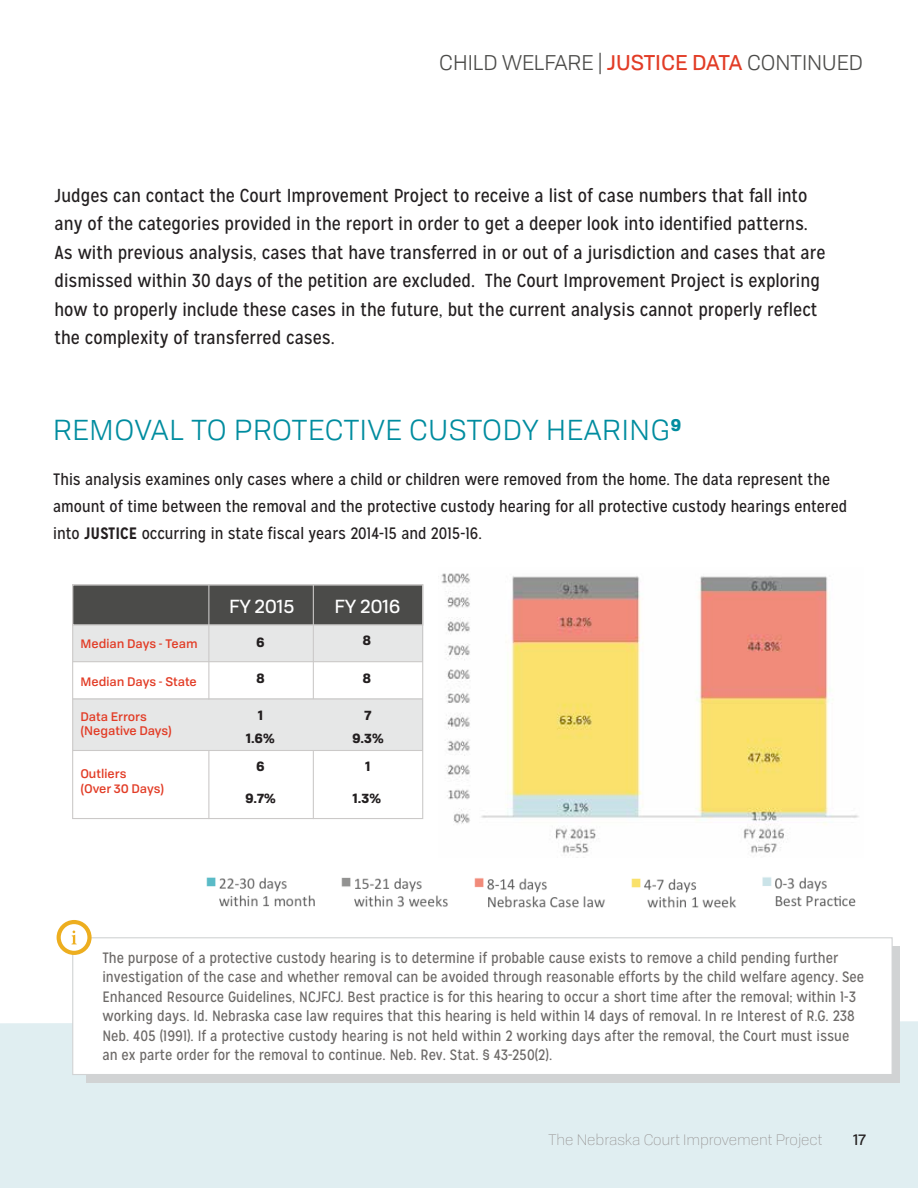
<style>
.page{position:relative;width:918px;height:1188px;background:#fff}
.page>*{position:absolute;margin:0;border:0;box-sizing:border-box;transform-origin:0 0}
.t1{font:28.5px "Tofino";letter-spacing:.025em;color:#008c9f}
.t2{font:21px "Tofino";color:#4b4b49}
.t3{font:18.75px/28.5px "Mission Gothic";color:#231f20}
.t4{font:18.6px "Tofino";color:#fff}
.t5{font:16.5px/27px "Mission Gothic";color:#231f20}
.t6{font:15px/19.5px "Mission Gothic";color:#6c6967}
.t7{font:300 15px "Tofino";color:#938f8e}
.t8{font:15px "Tofino";color:#231f20}
.t9{font:700 13.05px/23px "Tofino";color:#231f20;text-align:center}
.t10{font:500 12.15px/14.5px "Tofino";color:#e23c26}
.s1{color:#e23c26}
.s2{font-weight:700}
</style>
<div class="page">
<div style="left:0;top:1021px;width:918px;height:167px;background:#e0eef1"></div>
<div style="left:86px;top:946px;width:814px;height:137px;background:#d1d3d4"></div>
<div style="left:72px;top:937px;width:821px;height:138px;background:#fff;border:1px solid #d1d3d4"></div>
<img style="left:441px;top:573px;width:418px;height:285px">
<div style="left:72px;top:584px;width:351px;height:235px;background:#fff;border:1px solid #cbc9c8"></div>
<div style="left:73px;top:622px;width:350px;height:40px;background:#e6e7e7"></div>
<div style="left:73px;top:698px;width:350px;height:53px;background:#e6e7e7"></div>
<div style="left:72px;top:584px;width:351px;height:42px;background:#4b4b49;border:1px solid #cbc9c8"></div>
<hr style="left:73px;top:661px;width:350px;height:1px;background:#cbc9c8">
<hr style="left:73px;top:698px;width:350px;height:2px;background:#cbc9c8">
<hr style="left:73px;top:750px;width:350px;height:1px;background:#cbc9c8">
<hr style="left:313px;top:585px;width:1px;height:114px;background:#cbc9c8">
<hr style="left:208px;top:585px;width:1px;height:115px;background:#cbc9c8">
<hr style="left:208px;top:751px;width:1px;height:68px;background:#cbc9c8">
<hr style="left:313px;top:751px;width:1px;height:68px;background:#cbc9c8">
<img style="left:206px;top:877px;width:109px;height:30px">
<img style="left:341px;top:877px;width:107px;height:30px">
<img style="left:631px;top:878px;width:105px;height:30px">
<img style="left:474px;top:878px;width:131px;height:30px">
<img style="left:762px;top:877px;width:94px;height:30px">
<svg style="left:57px;top:920px;width:35px;height:35px"></svg>
<div style="left:61px;top:924px;width:26px;height:27px;background:#fff;border-radius:50%"></div>
<svg style="left:71px;top:931px;width:6px;height:13px"></svg>
<h2 class="t2" style="left:439px;top:47px;width:425px">CHILD WELFARE | <span class="s1">JUSTICE DATA</span> CONTINUED</h2>
<p class="t3" style="left:55px;top:181px;width:772px">Judges can contact the Court Improvement Project to receive a list of case numbers that fall into any of the categories provided in the report in order to get a deeper look into identified patterns.<br>As with previous analysis, cases that have transferred in or out of a jurisdiction and cases that are dismissed within 30 days of the petition are excluded. The Court Improvement Project is exploring how to properly include these cases in the future, but the current analysis cannot properly reflect the complexity of transferred cases.</p>
<h1 class="t1" style="left:53px;top:409px;width:630px">REMOVAL TO PROTECTIVE CUSTODY HEARING<sup>9</sup></h1>
<p class="t5" style="left:53px;top:466px;width:795px">This analysis examines only cases where a child or children were removed from the home. The data represent the amount of time between the removal and the protective custody hearing for all protective custody hearings entered into <span class="s2">JUSTICE</span> occurring in state fiscal years 2014-15 and 2015-16.</p>
<p class="t10" style="left:80px;top:635px;width:119px">Median Days - Team</p>
<p class="t10" style="left:80px;top:674px;width:118px">Median Days - State</p>
<p class="t10" style="left:80px;top:708px;width:93px">Data Errors (Negative Days)</p>
<p class="t10" style="left:80px;top:765px;width:85px">Outliers<br>(Over 30 Days)</p>
<p class="t4" style="left:229px;top:592px;width:67px">FY 2015</p>
<p class="t9" style="left:256px;top:630px;width:10px">6</p>
<p class="t9" style="left:363px;top:628px;width:10px">8</p>
<p class="t9" style="left:256px;top:666px;width:10px">8</p>
<p class="t4" style="left:335px;top:592px;width:68px">FY 2016</p>
<p class="t9" style="left:363px;top:666px;width:10px">8</p>
<p class="t9" style="left:246px;top:703px;width:30px">1<br>1.6%</p>
<p class="t9" style="left:256px;top:754px;width:10px">6</p>
<p class="t9" style="left:352px;top:703px;width:33px">7<br>9.3%</p>
<p class="t9" style="left:366px;top:754px;width:7px">1</p>
<p class="t9" style="left:245px;top:786px;width:32px">9.7%</p>
<p class="t9" style="left:353px;top:786px;width:30px">1.3%</p>
<p class="t6" style="left:102px;top:948px;width:763px">The purpose of a protective custody hearing is to determine if probable cause exists to remove a child pending further investigation of the case and whether removal can be avoided through reasonable efforts by the child welfare agency. See Enhanced Resource Guidelines, NCJFCJ. Best practice is for this hearing to occur a short time after the removal; within 1-3 working days. Id. Nebraska case law requires that this hearing is held within 14 days of removal. In re Interest of R.G. 238<br>Neb. 405 (1991). If a protective custody hearing is not held within 2 working days after the removal, the Court must issue an ex parte order for the removal to continue. Neb. Rev. Stat. § 43-250(2).</p>
<p class="t7" style="left:548px;top:1129px;width:275px">The Nebraska Court Improvement Project</p>
<p class="t8" style="left:854px;top:1128px;width:14px">17</p>
</div>
